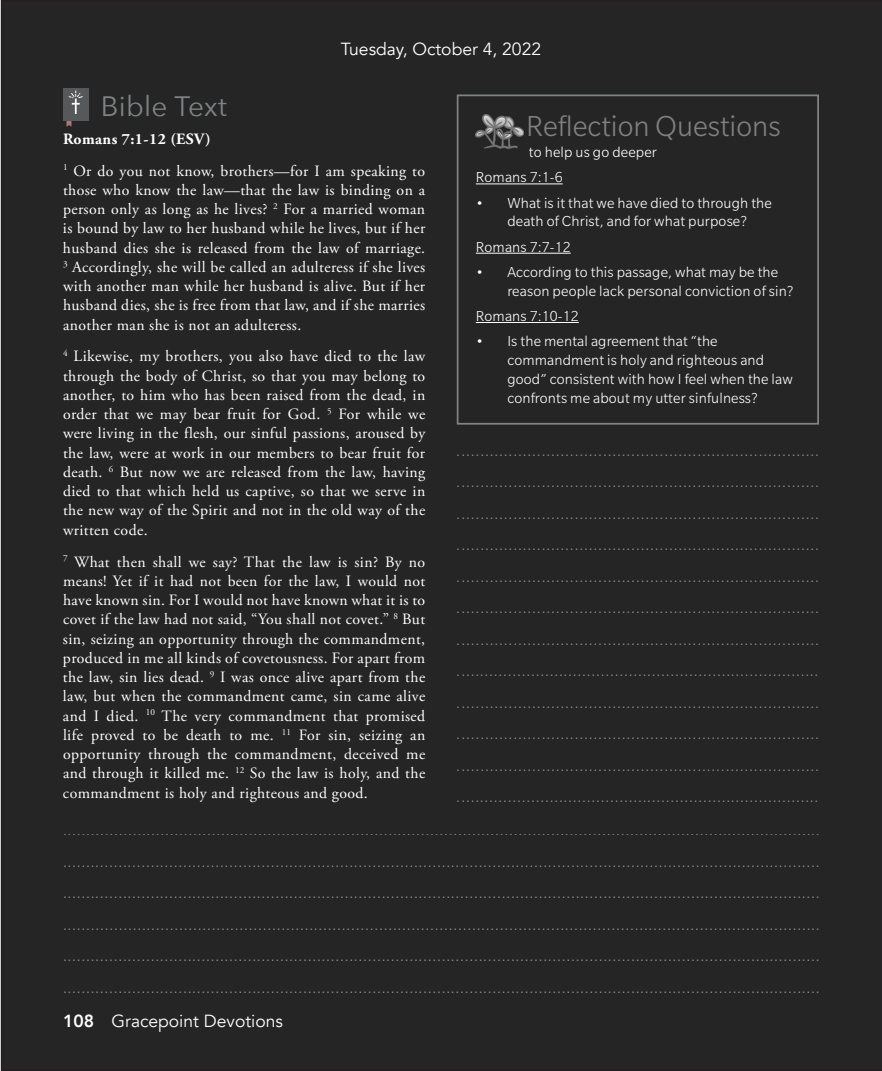
<style>
.page{position:relative;width:882px;height:1071px;background:#fff}
.page>*{position:absolute;margin:0;border:0;box-sizing:border-box;transform-origin:0 0}
.t1{font:300 31.5px "Slate Pro";color:#827f81}
.t2{font:28px "Avenir Next";letter-spacing:.01em;color:#808385}
.t3{font:17.5px "Avenir";color:#fff}
.t4{font:15.75px/19.2px "Adobe Garamond Pro";letter-spacing:.025em;color:#fff;text-align:justify}
.t5{font:300 15.75px/18.9px "Slate Pro";letter-spacing:.01em;color:#fff}
.t6{font:14px "Avenir";color:#fff}
.s1{font-weight:700}
.s2{font-weight:800}
</style>
<div class="page">
<div style="left:1px;top:0;width:881px;height:1071px;background:#242524"></div>
<svg style="left:66px;top:120px;width:6px;height:7px"></svg>
<div style="left:63px;top:88px;width:26px;height:32px;background:#57585a"></div>
<svg style="left:68px;top:90px;width:15px;height:24px"></svg>
<hr style="left:476px;top:184px;width:87px;height:1px;background:#fff">
<hr style="left:476px;top:253px;width:95px;height:1px;background:#fff">
<hr style="left:476px;top:322px;width:103px;height:1px;background:#fff">
<div style="left:457px;top:94px;width:362px;height:331px;border:2px solid #808385"></div>
<img style="left:476px;top:115px;width:48px;height:40px">
<p class="t3" style="left:341px;top:39px;width:202px">Tuesday, October 4, 2022</p>
<h2 class="t2" style="left:101px;top:83px;width:128px">Bible Text</h2>
<h1 class="t1" style="left:526px;top:110px;width:256px">Reflection Questions</h1>
<p class="t5" style="left:476px;top:139px;width:183px;line-height:25.2px;text-indent:53px">to help us go deeper<br>Romans 7:1-6</p>
<p class="t5" style="left:476px;top:193px;width:298px;text-align:center">• What is it that we have died to through the death of Christ, and for what purpose?</p>
<p class="t5" style="left:476px;top:237px;width:96px">Romans 7:7-12</p>
<p class="t5" style="left:507px;top:262px;width:288px;text-indent:-32px">• According to this passage, what may be the reason people lack personal conviction of sin?</p>
<p class="t5" style="left:476px;top:306px;width:104px">Romans 7:10-12</p>
<p class="t5" style="left:507px;top:332px;width:287px;text-indent:-32px">• Is the mental agreement that “the commandment is holy and righteous and good” consistent with how I feel when the law confronts me about my utter sinfulness?</p>
<p class="t4" style="left:63px;top:123px;width:364px;line-height:31.8px"><span class="s1">Romans 7:1-12 (ESV)<br></span><sup>1</sup> Or do you not know, brothers—for I am speaking to</p>
<p class="t4" style="left:63px;top:181px;width:364px">those who know the law—that the law is binding on a person only as long as he lives? <sup>2</sup> For a married woman is bound by law to her husband while he lives, but if her husband dies she is released from the law of marriage.<br><sup>3</sup> Accordingly, she will be called an adulteress if she lives with another man while her husband is alive. But if her husband dies, she is free from that law, and if she marries another man she is not an adulteress.</p>
<p class="t4" style="left:63px;top:347px;width:364px"><sup>4</sup> Likewise, my brothers, you also have died to the law through the body of Christ, so that you may belong to another, to him who has been raised from the dead, in order that we may bear fruit for God. <sup>5</sup> For while we were living in the flesh, our sinful passions, aroused by the law, were at work in our members to bear fruit for death. <sup>6</sup> But now we are released from the law, having died to that which held us captive, so that we serve in the new way of the Spirit and not in the old way of the written code.</p>
<p class="t4" style="left:63px;top:552px;width:364px"><sup>7</sup> What then shall we say? That the law is sin? By no means! Yet if it had not been for the law, I would not have known sin. For I would not have known what it is to covet if the law had not said, “You shall not covet.” <sup>8</sup> But sin, seizing an opportunity through the commandment, produced in me all kinds of covetousness. For apart from the law, sin lies dead. <sup>9</sup> I was once alive apart from the law, but when the commandment came, sin came alive and I died. <sup>10</sup> The very commandment that promised life proved to be death to me. <sup>11</sup> For sin, seizing an opportunity through the commandment, deceived me and through it killed me. <sup>12</sup> So the law is holy, and the commandment is holy and righteous and good.</p>
<p class="t6" style="left:457px;top:443px;width:364px">.............................................................................</p>
<p class="t6" style="left:457px;top:474px;width:364px">.............................................................................</p>
<p class="t6" style="left:457px;top:506px;width:364px">.............................................................................</p>
<p class="t6" style="left:457px;top:537px;width:364px">.............................................................................</p>
<p class="t6" style="left:457px;top:569px;width:364px">.............................................................................</p>
<p class="t6" style="left:457px;top:600px;width:364px">.............................................................................</p>
<p class="t6" style="left:457px;top:632px;width:364px">.............................................................................</p>
<p class="t6" style="left:457px;top:663px;width:363px">..............................................................................</p>
<p class="t6" style="left:457px;top:695px;width:364px">.............................................................................</p>
<p class="t6" style="left:457px;top:726px;width:364px">.............................................................................</p>
<p class="t6" style="left:457px;top:758px;width:364px">.............................................................................</p>
<p class="t6" style="left:457px;top:789px;width:363px">..............................................................................</p>
<p class="t6" style="left:63px;top:822px;width:758px">...................................................................................................................................................................</p>
<p class="t6" style="left:63px;top:854px;width:758px">....................................................................................................................................................................</p>
<p class="t6" style="left:63px;top:885px;width:758px">....................................................................................................................................................................</p>
<p class="t6" style="left:63px;top:917px;width:758px">...................................................................................................................................................................</p>
<p class="t6" style="left:63px;top:948px;width:758px">....................................................................................................................................................................</p>
<p class="t6" style="left:63px;top:980px;width:758px">....................................................................................................................................................................</p>
<p class="t3" style="left:63px;top:1011px;width:222px"><span class="s2">108</span> Gracepoint Devotions</p>
</div>
